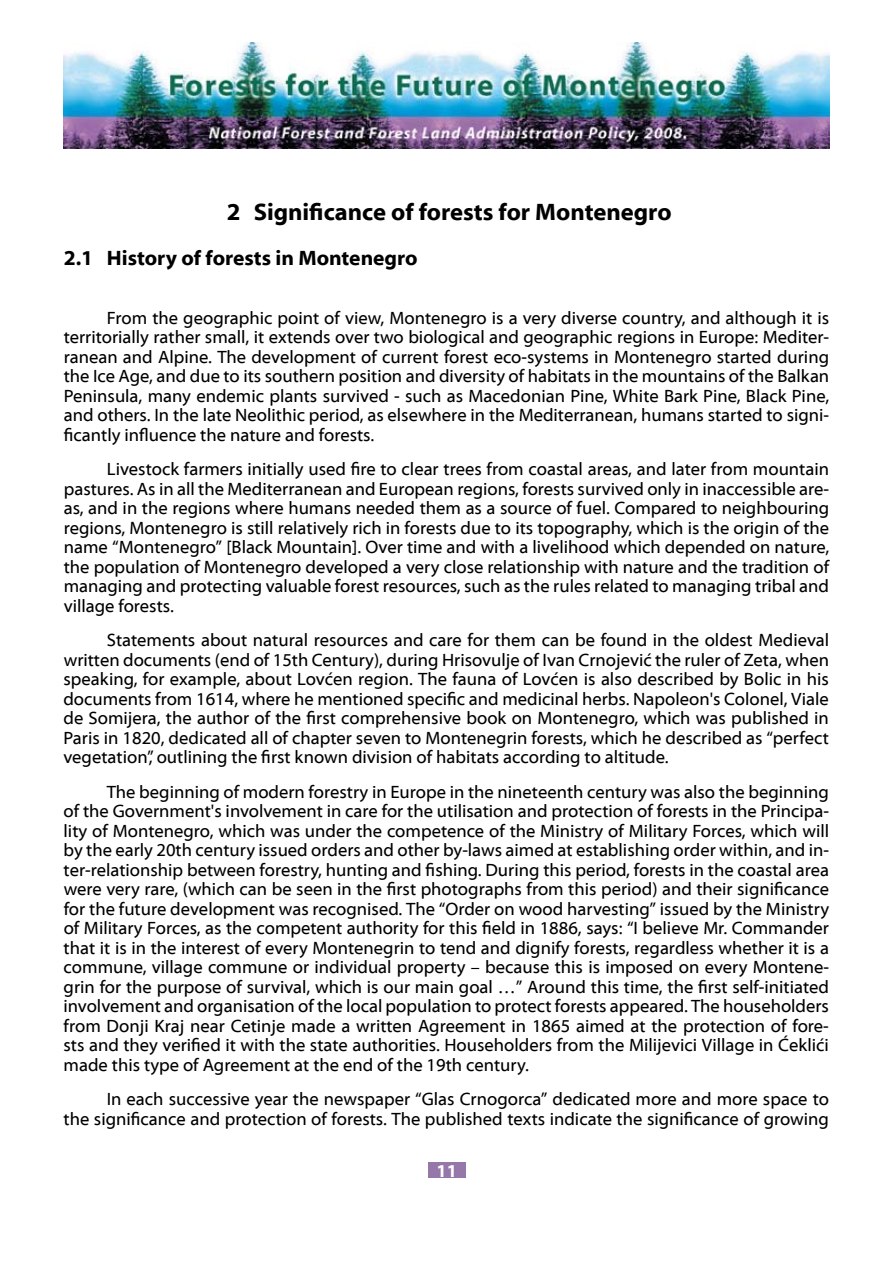
<style>
.page{position:relative;width:893px;height:1263px;background:#fff}
.page>*{position:absolute;margin:0;border:0;box-sizing:border-box;transform-origin:0 0}
.t1{font:700 24px "Myriad Web Pro";color:#000}
.t2{font:700 21px "Myriad Web Pro";color:#000}
.t3{font:18px/19.5px "Myriad Web Pro";color:#000;text-align:justify}
.t4{font:700 18px "Myriad Web Pro";color:#fff}
</style>
<div class="page">
<div style="left:428px;top:1163px;width:37px;height:15px;background:#9677aa"></div>
<img style="left:64px;top:43px;width:765px;height:106px">
<h1 class="t1" style="left:227px;top:198px;width:447px">2 Significance of forests for Montenegro</h1>
<p class="t2" style="left:64px;top:247px;width:355px">2.1 History of forests in Montenegro</p>
<p class="t3" style="left:64px;top:309px;width:767px;text-indent:43px">From the geographic point of view, Montenegro is a very diverse country, and although it is territorially rather small, it extends over two biological and geographic regions in Europe: Mediter&shy;ranean and Alpine. The development of current forest eco-systems in Montenegro started during the Ice Age, and due to its southern position and diversity of habitats in the mountains of the Balkan Peninsula, many endemic plants survived - such as Macedonian Pine, White Bark Pine, Black Pine, and others. In the late Neolithic period, as elsewhere in the Mediterranean, humans started to signi&shy;ficantly influence the nature and forests.</p>
<p class="t3" style="left:64px;top:460px;width:767px;text-indent:43px">Livestock farmers initially used fire to clear trees from coastal areas, and later from mountain pastures. As in all the Mediterranean and European regions, forests survived only in inaccessible are&shy;as, and in the regions where humans needed them as a source of fuel. Compared to neighbouring regions, Montenegro is still relatively rich in forests due to its topography, which is the origin of the name “Montenegro” [Black Mountain]. Over time and with a livelihood which depended on nature, the population of Montenegro developed a very close relationship with nature and the tradition of managing and protecting valuable forest resources, such as the rules related to managing tribal and village forests.</p>
<p class="t3" style="left:63px;top:631px;width:767px;text-indent:43px">Statements about natural resources and care for them can be found in the oldest Medieval written documents (end of 15th Century), during Hrisovulje of Ivan Crnojević the ruler of Zeta, when speaking, for example, about Lovćen region. The fauna of Lovćen is also described by Bolic in his documents from 1614, where he mentioned specific and medicinal herbs. Napoleon's Colonel, Viale de Somijera, the author of the first comprehensive book on Montenegro, which was published in Paris in 1820, dedicated all of chapter seven to Montenegrin forests, which he described as “perfect vegetation”, outlining the first known division of habitats according to altitude.</p>
<p class="t3" style="left:63px;top:782px;width:767px;text-indent:43px">The beginning of modern forestry in Europe in the nineteenth century was also the beginning of the Government's involvement in care for the utilisation and protection of forests in the Principa&shy;lity of Montenegro, which was under the competence of the Ministry of Military Forces, which will by the early 20th century issued orders and other by-laws aimed at establishing order within, and in&shy;ter-relationship between forestry, hunting and fishing. During this period, forests in the coastal area were very rare, (which can be seen in the first photographs from this period) and their significance for the future development was recognised. The “Order on wood harvesting” issued by the Ministry of Military Forces, as the competent authority for this field in 1886, says: “I believe Mr. Commander that it is in the interest of every Montenegrin to tend and dignify forests, regardless whether it is a commune, village commune or individual property – because this is imposed on every Montene&shy;grin for the purpose of survival, which is our main goal …” Around this time, the first self-initiated involvement and organisation of the local population to protect forests appeared. The householders from Donji Kraj near Cetinje made a written Agreement in 1865 aimed at the protection of fore&shy;sts and they verified it with the state authorities. Householders from the Milijevici Village in Ćeklići made this type of Agreement at the end of the 19th century.</p>
<p class="t3" style="left:64px;top:1090px;width:767px;text-align:right">In each successive year the newspaper “Glas Crnogorca” dedicated more and more space to<br>the significance and protection of forests. The published texts indicate the significance of growing</p>
<p class="t4" style="left:436px;top:1161px;width:22px">11</p>
</div>
